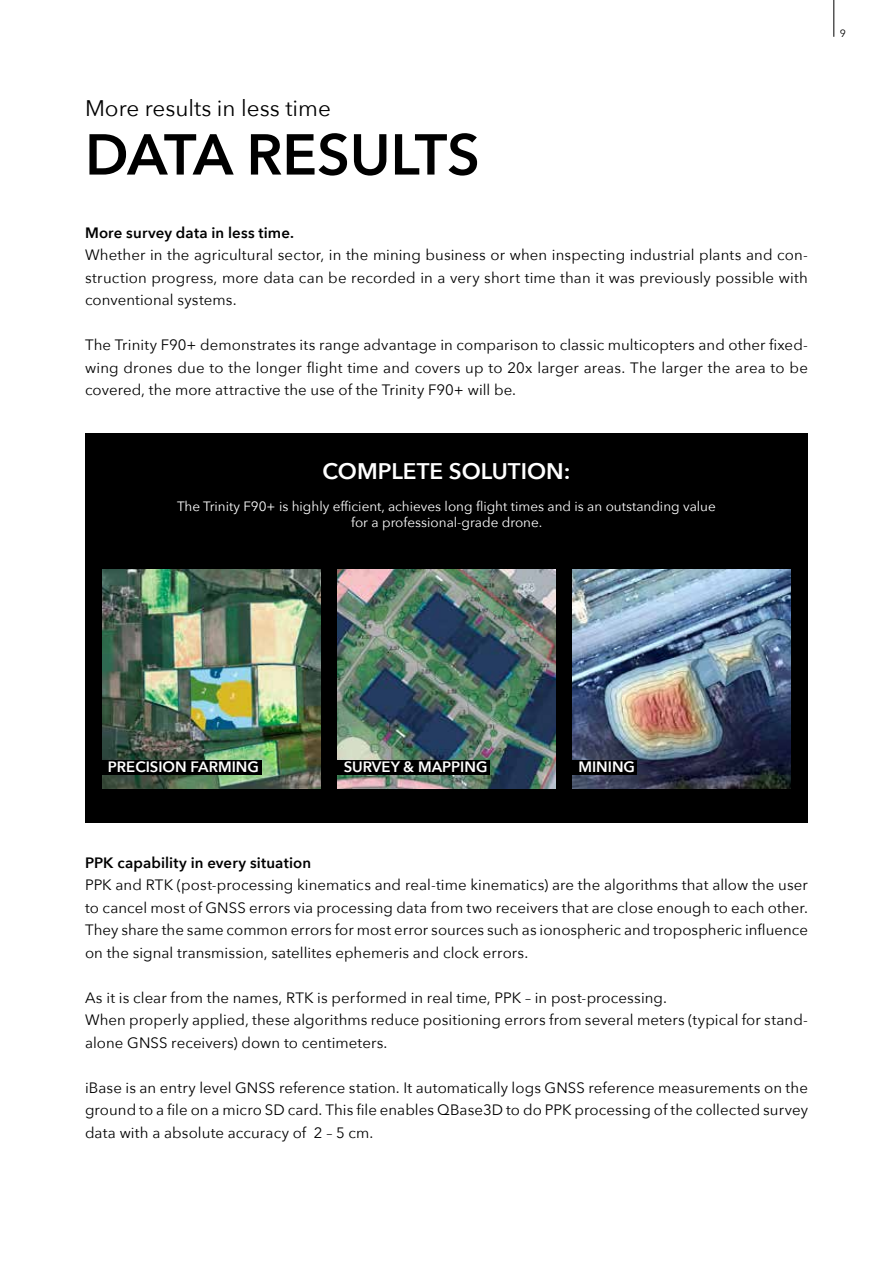
<style>
.page{position:relative;width:893px;height:1263px;background:#fff}
.page>*{position:absolute;margin:0;border:0;box-sizing:border-box;transform-origin:0 0}
.t1{font:600 57px "Avenir Next";color:#000}
.t2{font:22.5px "Avenir Next";color:#000}
.t3{font:600 22.5px "Avenir Next";color:#fff}
.t4{font:15px/22.5px "Avenir Next";letter-spacing:.005em;color:#000;text-align:justify}
.t5{font:600 15px "Avenir Next";letter-spacing:.01em;color:#000}
.t6{font:600 15px "Avenir Next";color:#fff}
.t7{font:13.5px/16.2px "Avenir Next";color:#fff;text-align:center}
.t8{font:10.5px "Avenir Next";color:#000}
</style>
<div class="page">
<div style="left:85px;top:433px;width:723px;height:389px;background:#000"></div>
<img style="left:573px;top:570px;width:218px;height:218px">
<img style="left:102px;top:570px;width:219px;height:218px">
<img style="left:337px;top:570px;width:219px;height:218px">
<div style="left:102px;top:760px;width:159px;height:14px;background:#000"></div>
<div style="left:337px;top:760px;width:153px;height:14px;background:#000"></div>
<div style="left:573px;top:760px;width:64px;height:14px;background:#000"></div>
<hr style="left:833px;top:0;width:1px;height:37px;background:#000">
<h2 class="t2" style="left:85px;top:89px;width:247px">More results in less time</h2>
<h1 class="t1" style="left:85px;top:106px;width:396px">DATA RESULTS</h1>
<p class="t5" style="left:85px;top:219px;width:210px">More survey data in less time.</p>
<p class="t4" style="left:85px;top:243px;width:724px">Whether in the agricultural sector, in the mining business or when inspecting industrial plants and con&shy;struction progress, more data can be recorded in a very short time than it was previously possible with conventional systems.</p>
<p class="t4" style="left:85px;top:333px;width:724px">The Trinity F90+ demonstrates its range advantage in comparison to classic multicopters and other fixed&shy;wing drones due to the longer flight time and covers up to 20x larger areas. The larger the area to be covered, the more attractive the use of the Trinity F90+ will be.</p>
<h2 class="t3" style="left:323px;top:451px;width:249px">COMPLETE SOLUTION:</h2>
<p class="t7" style="left:177px;top:498px;width:540px">The Trinity F90+ is highly efficient, achieves long flight times and is an outstanding value for a professional-grade drone.</p>
<p class="t8" style="left:840px;top:24px;width:8px">9</p>
<p class="t6" style="left:108px;top:754px;width:153px">PRECISION FARMING</p>
<p class="t6" style="left:344px;top:754px;width:145px">SURVEY &amp; MAPPING</p>
<p class="t6" style="left:578px;top:754px;width:58px">MINING</p>
<p class="t5" style="left:85px;top:849px;width:228px">PPK capability in every situation</p>
<p class="t4" style="left:85px;top:873px;width:724px">PPK and RTK (post-processing kinematics and real-time kinematics) are the algorithms that allow the user to cancel most of GNSS errors via processing data from two receivers that are close enough to each other.<br>They share the same common errors for most error sources such as ionospheric and tropospheric influence on the signal transmission, satellites ephemeris and clock errors.</p>
<p class="t4" style="left:85px;top:985px;width:724px;text-align:left">As it is clear from the names, RTK is performed in real time, PPK – in post-processing.<br>When properly applied, these algorithms reduce positioning errors from several meters (typical for stand&shy;alone GNSS receivers) down to centimeters.</p>
<p class="t4" style="left:85px;top:1075px;width:724px">iBase is an entry level GNSS reference station. It automatically logs GNSS reference measurements on the ground to a file on a micro SD card. This file enables QBase3D to do PPK processing of the collected survey data with a absolute accuracy of 2 – 5 cm.</p>
</div>
